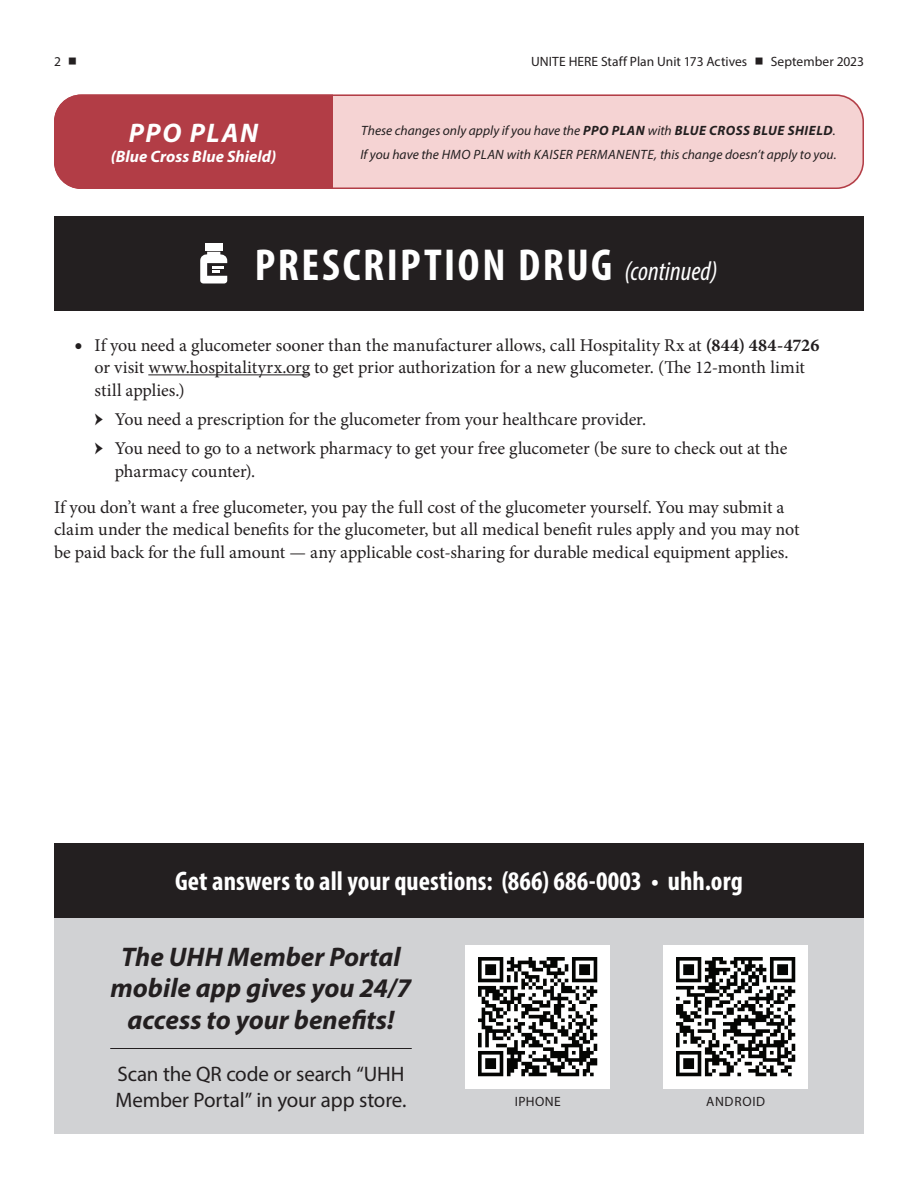
<style>
.page{position:relative;width:918px;height:1188px;background:#fff}
.page>*{position:absolute;margin:0;border:0;box-sizing:border-box;transform-origin:0 0}
.t1{font:700 condensed 45px "Myriad Pro";letter-spacing:.055em;color:#fff}
.t2{font:italic 700 27px/31.5px "Myriad Pro";color:#231f20;text-align:center}
.t3{font:700 condensed 27px "Myriad Pro";letter-spacing:.005em;color:#fff}
.t4{font:italic 700 27px "Myriad Pro";letter-spacing:.065em;color:#fff}
.t5{font:21px/25.5px "Myriad Pro";letter-spacing:-.005em;color:#231f20}
.t6{font:18px/22.5px "Minion Pro";letter-spacing:-.005em;color:#231f20}
.t7{font:italic 700 16.5px "Myriad Pro";letter-spacing:.005em;color:#fff}
.t8{font:italic 13.5px/24px "Myriad Pro";letter-spacing:.005em;color:#231f20}
.t9{font:13.5px "Myriad Pro";letter-spacing:.005em;color:#231f20}
.t10{font:13.5px "Myriad Pro";letter-spacing:.05em;color:#231f20}
.s1{font-weight:700}
.s2{font-weight:400;font-style:italic;font-size:27px}
.s3{font-size:22.5px}
.s4{font-size:21px}
</style>
<div class="page">
<div style="left:54px;top:844px;width:810px;height:74px;background:#231f20"></div>
<div style="left:54px;top:97px;width:279px;height:92px;background:#b23d46"></div>
<div style="left:333px;top:97px;width:531px;height:92px;background:#f5d3d3"></div>
<div style="left:54px;top:94px;width:810px;height:95px;border:2px solid #b23d46;border-radius:27px"></div>
<div style="left:54px;top:216px;width:810px;height:94px;background:#231f20"></div>
<div style="left:205px;top:243px;width:17px;height:7px;background:#fff"></div>
<svg style="left:200px;top:252px;width:27px;height:31px"></svg>
<hr style="left:148px;top:374px;width:162px;height:1px;background:#231f20">
<div style="left:54px;top:918px;width:810px;height:216px;background:#d1d2d4"></div>
<img style="left:466px;top:945px;width:144px;height:144px">
<img style="left:664px;top:945px;width:144px;height:144px">
<hr style="left:110px;top:1048px;width:302px;height:1px;background:#231f20">
<p class="t9" style="left:54px;top:53px;width:8px">2</p>
<p class="t9" style="left:531px;top:53px;width:218px">UNITE HERE Staff Plan Unit 173 Actives</p>
<p class="t9" style="left:771px;top:53px;width:95px">September 2023</p>
<h2 class="t4" style="left:129px;top:115px;width:131px">PPO PLAN</h2>
<p class="t7" style="left:111px;top:146px;width:167px">(Blue Cross Blue Shield)</p>
<p class="t8" style="left:360px;top:118px;width:478px">These changes only apply if you have the <span class="s1">PPO PLAN</span> with <span class="s1">BLUE CROSS BLUE SHIELD</span>.<br>If you have the HMO PLAN with KAISER PERMANENTE, this change doesn’t apply to you.</p>
<h1 class="t1" style="left:255px;top:237px;width:464px">PRESCRIPTION DRUG <span class="s2">(continued)</span></h1>
<p class="t6" style="left:94px;top:334px;width:726px;text-indent:-20px"><span class="s3">•</span> If you need a glucometer sooner than the manufacturer allows, call Hospitality Rx at <span class="s1">(844) 484-4726 </span>or visit www.hospitalityrx.org to get prior authorization for a new glucometer. (The 12-month limit still applies.)</p>
<p class="t6" style="left:94px;top:408px;width:553px"><span class="s4">→</span> You need a prescription for the glucometer from your healthcare provider.</p>
<p class="t6" style="left:115px;top:437px;width:674px;text-indent:-20px"><span class="s4">→</span> You need to go to a network pharmacy to get your free glucometer (be sure to check out at the pharmacy counter).</p>
<p class="t6" style="left:54px;top:496px;width:747px">If you don’t want a free glucometer, you pay the full cost of the glucometer yourself. You may submit a claim under the medical benefits for the glucometer, but all medical benefit rules apply and you may not be paid back for the full amount — any applicable cost-sharing for durable medical equipment applies.</p>
<h2 class="t3" style="left:175px;top:864px;width:569px">Get answers to all your questions: (866) 686-0003 • uhh.org</h2>
<h2 class="t2" style="left:111px;top:940px;width:302px">The UHH Member Portal mobile app gives you 24/7 access to your benefits!</h2>
<p class="t5" style="left:116px;top:1061px;width:293px">Scan the QR code or search “UHH<br>Member Portal” in your app store.</p>
<p class="t9" style="left:515px;top:1093px;width:48px">IPHONE</p>
<p class="t10" style="left:706px;top:1093px;width:61px">ANDROID</p>
</div>
